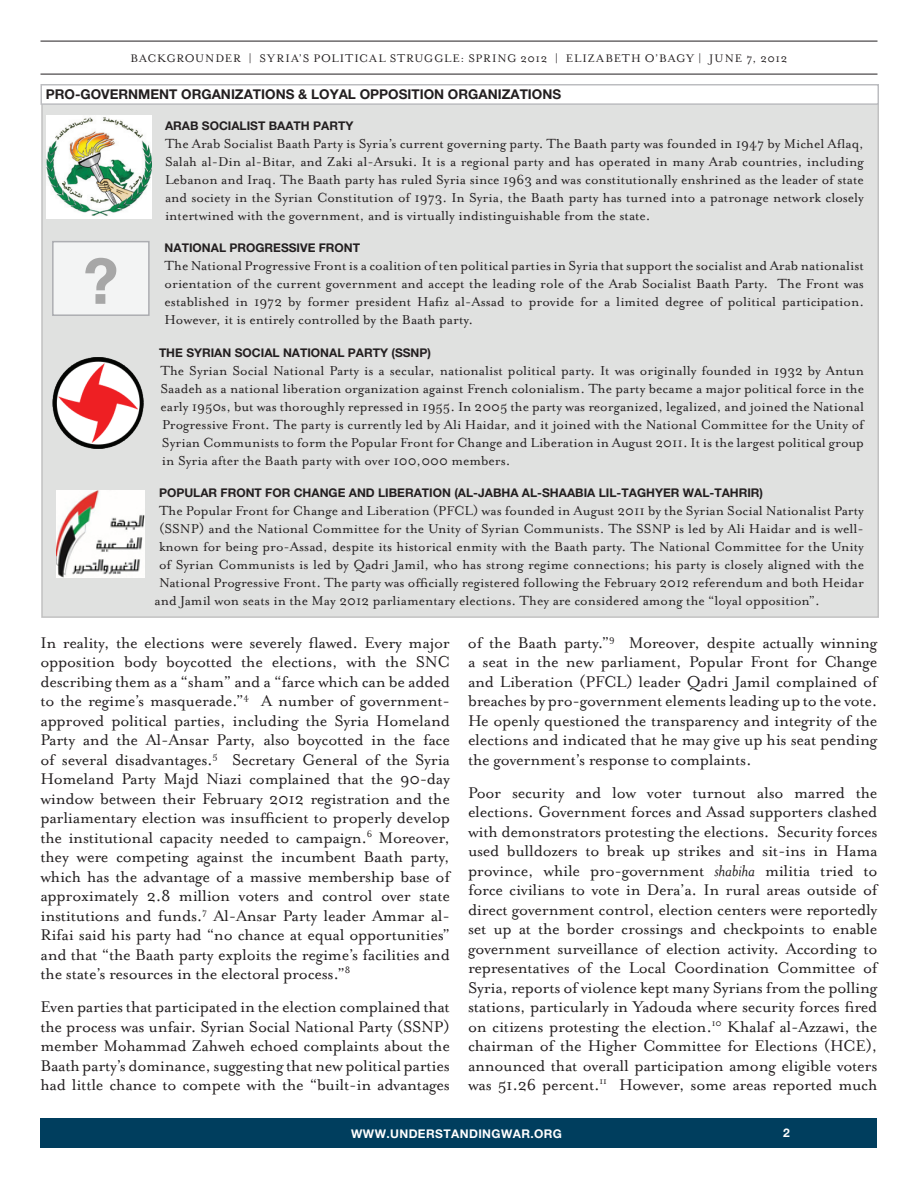
<style>
.page{position:relative;width:918px;height:1188px;background:#fff}
.page>*{position:absolute;margin:0;border:0;box-sizing:border-box;transform-origin:0 0}
.t1{font:700 63px "Helvetica Neue";color:#a7a7a7}
.t2{font:18px/19.5px "Mrs Eaves Roman";letter-spacing:-.015em;color:#231f20;text-align:justify}
.t3{font:15px/18px "Mrs Eaves Roman";color:#231f20;text-align:justify}
.t4{font:700 13.5px "Helvetica Neue";color:#231f20}
.t5{font:12.75px "Mrs Eaves Roman";letter-spacing:.075em;color:#231f20}
.t6{font:700 12px "Helvetica Neue";color:#231f20}
.t7{font:700 12px "Helvetica Neue";letter-spacing:.035em;color:#fff}
.s1{font-family:"Mrs Eaves";font-style:italic}
</style>
<div class="page">
<div style="left:40px;top:1118px;width:838px;height:30px;background:#003e5e"></div>
<hr style="left:40px;top:41px;width:838px;height:1px;background:#231f20">
<hr style="left:40px;top:74px;width:838px;height:1px;background:#231f20">
<div style="left:42px;top:90px;width:836px;height:527px;background:#e0e1e0"></div>
<div style="left:41px;top:85px;width:837px;height:19px;background:#fff"></div>
<div style="left:40px;top:84px;width:839px;height:21px;border:2px solid #bcbdc0"></div>
<img style="left:46px;top:116px;width:105px;height:103px">
<img style="left:52px;top:357px;width:91px;height:91px">
<img style="left:56px;top:490px;width:88px;height:88px">
<div style="left:53px;top:242px;width:96px;height:73px;background:#f3f4f4"></div>
<div style="left:52px;top:241px;width:98px;height:75px;border:2px solid #acadb1"></div>
<p class="t5" style="left:131px;top:51px;width:10px">bac</p>
<p class="t5" style="left:157px;top:51px;width:192px">kgrounder | Syria’s politica</p>
<p class="t5" style="left:378px;top:51px;width:123px">l struggle: spring</p>
<p class="t5" style="left:520px;top:51px;width:268px">2012 | elizabeth O’Bagy | June 7, 2012</p>
<p class="t4" style="left:46px;top:85px;width:517px">PRO-GOVERNMENT ORGANIZATIONS &amp; LOYAL OPPOSITION ORGANIZATIONS</p>
<h1 class="t1" style="left:83px;top:242px;width:37px">?</h1>
<p class="t6" style="left:165px;top:118px;width:190px">ARAB SOCIALIST BAATH PARTY</p>
<p class="t3" style="left:165px;top:135px;width:701px">The Arab Socialist Baath Party is Syria’s current governing party. The Baath party was founded in 1947 by Michel Aflaq, Salah al-Din al-Bitar, and Zaki al-Arsuki. It is a regional party and has operated in many Arab countries, including Lebanon and Iraq. The Baath party has ruled Syria since 1963 and was constitutionally enshrined as the leader of state and society in the Syrian Constitution of 1973. In Syria, the Baath party has turned into a patronage network closely intertwined with the government, and is virtually indistinguishable from the state.</p>
<p class="t6" style="left:165px;top:241px;width:197px">NATIONAL PROGRESSIVE FRONT</p>
<p class="t3" style="left:165px;top:257px;width:701px">The National Progressive Front is a coalition of ten political parties in Syria that support the socialist and Arab nationalist orientation of the current government and accept the leading role of the Arab Socialist Baath Party. The Front was established in 1972 by former president Hafiz al-Assad to provide for a limited degree of political participation.<br>However, it is entirely controlled by the Baath party.</p>
<p class="t6" style="left:159px;top:345px;width:245px">THE SYRIAN SOCIAL NATIONAL PARTY (SSN</p>
<p class="t6" style="left:419px;top:345px;width:13px">P)</p>
<p class="t3" style="left:160px;top:361px;width:705px">The Syrian Social National Party is a secular, nationalist political party. It was originally founded in 1932 by Antun Saadeh as a national liberation organization against French colonialism. The party became a major political force in the early 1950s, but was thoroughly repressed in 1955. In 2005 the party was reorganized, legalized, and joined the National Progressive Front. The party is currently led by Ali Haidar, and it joined with the National Committee for the Unity of Syrian Communists to form the Popular Front for Change and Liberation in August 2011. It is the largest political group in Syria after the Baath party with over 100,000 members.</p>
<p class="t6" style="left:159px;top:485px;width:606px">POPU LAR FRONT FOR CHANGE AND LIBERATION (AL-JABHA AL-SHAABIA LIL-TAGHYER WAL-TAHRIR)</p>
<p class="t3" style="left:159px;top:502px;width:707px">The Popular Front for Change and Liberation (PFCL) was founded in August 2011 by the Syrian Social Nationalist Party</p>
<p class="t3" style="left:159px;top:520px;width:706px">(SSNP) and the National Committee for the Unity of Syrian Communists. The SSNP is led by Ali Haidar and is well-</p>
<p class="t3" style="left:159px;top:538px;width:707px">known for being pro-Assad, despite its historical enmity with the Baath party. The National Committee for the Unity</p>
<p class="t3" style="left:159px;top:556px;width:707px">of Syrian Communists is led by Qadri Jamil, who has strong regime connections; his party is closely aligned with the</p>
<p class="t3" style="left:159px;top:574px;width:706px">National Progressive Front. The party was officially registered following the February 2012 referendum and both Heidar</p>
<p class="t3" style="left:155px;top:592px;width:667px">and Jamil won seats in the May 2012 parliamentary elections. They are considered among the “loyal opposition”.</p>
<p class="t2" style="left:40px;top:633px;width:411px">In reality, the elections were severely flawed. Every major opposition body boycotted the elections, with the SNC describing them as a “sham” and a “farce which can be added to the regime’s masquerade.”<sup>4</sup> A number of government&shy;approved political parties, including the Syria Homeland Party and the Al-Ansar Party, also boycotted in the face of several disadvantages.<sup>5</sup> Secretary General of the Syria Homeland Party Majd Niazi complained that the 90-day window between their February 2012 registration and the parliamentary election was insufficient to properly develop the institutional capacity needed to campaign.<sup>6</sup> Moreover, they were competing against the incumbent Baath party, which has the advantage of a massive membership base of approximately 2.8 million voters and control over state institutions and funds.<sup>7</sup> Al-Ansar Party leader Ammar al-Rifai said his party had “no chance at equal opportunities” and that “the Baath party exploits the regime’s facilities and the state’s resources in the electoral process.”<sup>8</sup></p>
<p class="t2" style="left:40px;top:997px;width:411px">Even parties that participated in the election complained that the process was unfair. Syrian Social National Party (SSNP) member Mohammad Zahweh echoed complaints about the Baath party’s dominance, suggesting that new political parties had little chance to compete with the “built-in advantages</p>
<p class="t2" style="left:468px;top:633px;width:411px">of the Baath party.”<sup>9</sup> Moreover, despite actually winning a seat in the new parliament, Popular Front for Change and Liberation (PFCL) leader Qadri Jamil complained of breaches by pro-government elements leading up to the vote.<br>He openly questioned the transparency and integrity of the elections and indicated that he may give up his seat pending the government’s response to complaints.</p>
<p class="t2" style="left:468px;top:783px;width:411px">Poor security and low voter turnout also marred the elections. Government forces and Assad supporters clashed with demonstrators protesting the elections. Security forces used bulldozers to break up strikes and sit-ins in Hama province, while pro-government <span class="s1">shabiha</span> militia tried to force civilians to vote in Dera’a. In rural areas outside of direct government control, election centers were reportedly set up at the border crossings and checkpoints to enable government surveillance of election activity. According to representatives of the Local Coordination Committee of Syria, reports of violence kept many Syrians from the polling stations, particularly in Yadouda where security forces fired on citizens protesting the election.<sup>10</sup> Khalaf al-Azzawi, the chairman of the Higher Committee for Elections (HCE), announced that overall participation among eligible voters was 51.26 percent.<sup>11</sup> However, some areas reported much</p>
<p class="t7" style="left:355px;top:1126px;width:212px">WWW.UNDERSTANDINGWAR.ORG</p>
<p class="t7" style="left:783px;top:1126px;width:8px">2</p>
<p class="t7" style="left:351px;top:1126px;width:212px">WWW.UNDERSTANDINGWAR.ORG</p>
</div>
